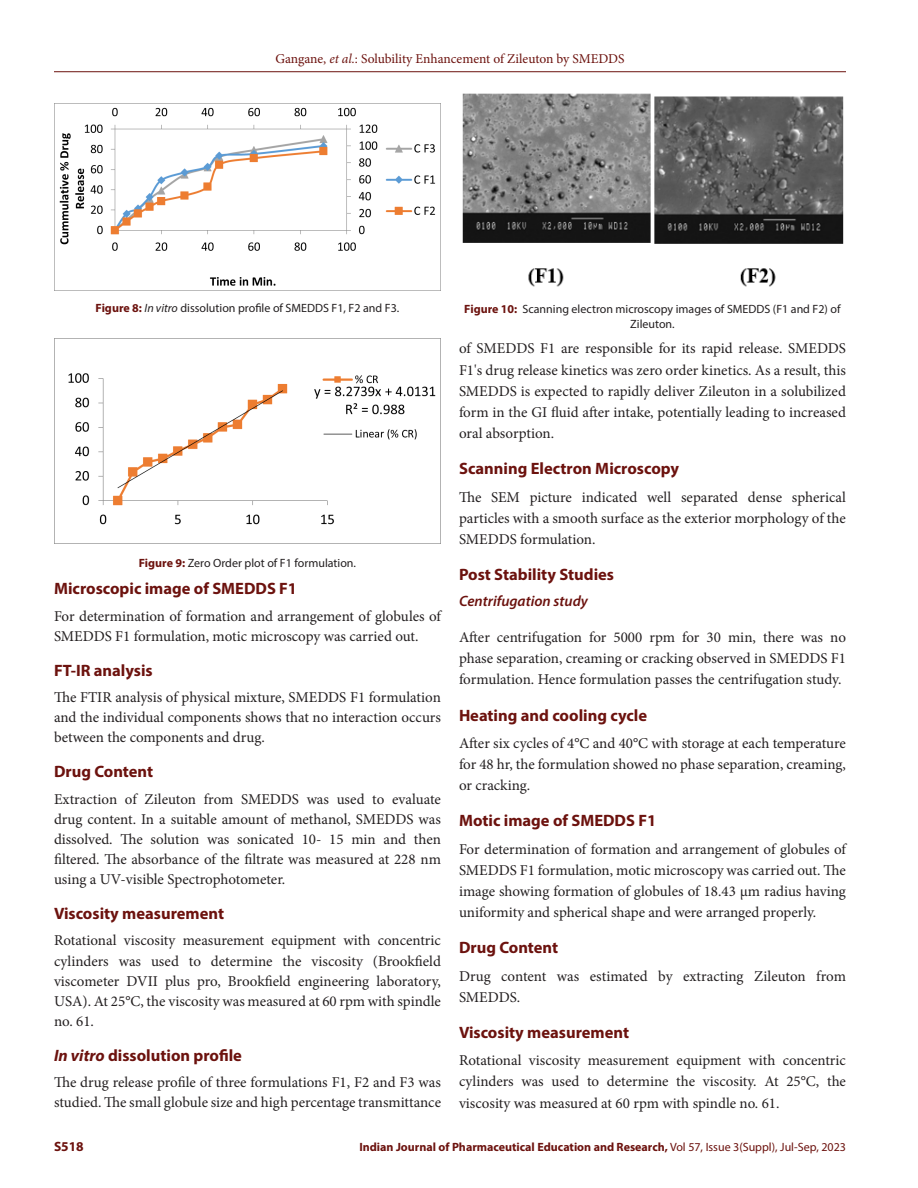
<style>
.page{position:relative;width:918px;height:1188px;background:#fff}
.page>*{position:absolute;margin:0;border:0;box-sizing:border-box;transform-origin:0 0}
.Heading_2{font:700 16.5px "Myriad Pro";color:#6c120e}
.Body_text__FO{font:15px/21.1px "Minion Pro";color:#231f20;text-align:justify}
.Body_text{font:15px/21.1px "Minion Pro";color:#231f20;text-align:justify}
.Heading_3_after_head{font:italic 600 15px "Myriad Pro";color:#6c120e}
.t1{font:13.5px "Minion Pro";letter-spacing:-.005em;color:#6c120e}
.t2{font:700 13.5px "Myriad Pro";color:#6c120e}
.FIG_Caption{font:12px/15px "Myriad Pro";color:#231f20;text-align:center}
.t3{font:700 12px "Myriad Pro";color:#6c120e}
.s1{font-style:italic}
.s2{font-weight:700;color:#6c120e}
.s3{font-weight:400}
</style>
<div class="page">
<hr style="left:54px;top:71px;width:792px;height:1px;background:#6c120e">
<img style="left:54px;top:104px;width:387px;height:186px">
<img style="left:54px;top:339px;width:387px;height:204px">
<img style="left:462px;top:93px;width:382px;height:194px">
<p class="t1" style="left:275px;top:50px;width:351px">Gangane, <span class="s1">et al.</span>: Solubility Enhancement of Zileuton by SMEDDS</p>
<p class="FIG_Caption" style="left:96px;top:300px;width:305px"><span class="s2">Figure 8:</span> <span class="s1">In vitro</span> dissolution profile of SMEDDS F1, F2 and F3.</p>
<p class="FIG_Caption" style="left:139px;top:555px;width:219px"><span class="s2">Figure 9:</span> Zero Order plot of F1 formulation.</p>
<p class="Heading_2" style="left:54px;top:578px;width:245px">Microscopic image of SMEDDS F1</p>
<p class="Body_text__FO" style="left:54px;top:606px;width:389px;line-height:20.1px">For determination of formation and arrangement of globules of<br>SMEDDS F1 formulation, motic microscopy was carried out.</p>
<p class="Heading_2" style="left:54px;top:659px;width:100px">FT-IR analysis</p>
<p class="Body_text__FO" style="left:54px;top:687px;width:388px;line-height:20.1px">The FTIR analysis of physical mixture, SMEDDS F1 formulation and the individual components shows that no interaction occurs between the components and drug.</p>
<p class="Heading_2" style="left:54px;top:761px;width:101px">Drug Content</p>
<p class="Body_text__FO" style="left:54px;top:789px;width:389px;line-height:20.1px">Extraction of Zileuton from SMEDDS was used to evaluate drug content. In a suitable amount of methanol, SMEDDS was dissolved. The solution was sonicated 10- 15 min and then filtered. The absorbance of the filtrate was measured at 228 nm using a UV-visible Spectrophotometer.</p>
<p class="Heading_2" style="left:54px;top:903px;width:172px">Viscosity measurement</p>
<p class="Body_text__FO" style="left:54px;top:931px;width:389px;line-height:20.1px">Rotational viscosity measurement equipment with concentric cylinders was used to determine the viscosity (Brookfield viscometer DVII plus pro, Brookfield engineering laboratory, USA). At 25°C, the viscosity was measured at 60 rpm with spindle no. 61.</p>
<p class="Heading_2" style="left:54px;top:1045px;width:189px"><span class="s1">In vitro</span> dissolution profile</p>
<p class="Body_text__FO" style="left:54px;top:1073px;width:389px;line-height:20.1px">The drug release profile of three formulations F1, F2 and F3 was studied. The small globule size and high percentage transmittance</p>
<p class="FIG_Caption" style="left:464px;top:301px;width:378px"><span class="s2">Figure 10:</span> Scanning electron microscopy images of SMEDDS (F1 and F2) of<br>Zileuton.</p>
<p class="Body_text__FO" style="left:459px;top:338px;width:389px">of SMEDDS F1 are responsible for its rapid release. SMEDDS F1's drug release kinetics was zero order kinetics. As a result, this SMEDDS is expected to rapidly deliver Zileuton in a solubilized form in the GI fluid after intake, potentially leading to increased oral absorption.</p>
<p class="Heading_2" style="left:459px;top:458px;width:222px">Scanning Electron Microscopy</p>
<p class="Body_text__FO" style="left:459px;top:486px;width:389px">The SEM picture indicated well separated dense spherical particles with a smooth surface as the exterior morphology of the SMEDDS formulation.</p>
<p class="Heading_2" style="left:459px;top:564px;width:157px">Post Stability Studies</p>
<p class="Heading_3_after_head" style="left:459px;top:591px;width:130px">Centrifugation study</p>
<p class="Body_text" style="left:459px;top:627px;width:389px">After centrifugation for 5000 rpm for 30 min, there was no phase separation, creaming or cracking observed in SMEDDS F1 formulation. Hence formulation passes the centrifugation study.</p>
<p class="Heading_2" style="left:459px;top:704px;width:190px">Heating and cooling cycle</p>
<p class="Body_text__FO" style="left:459px;top:733px;width:389px">After six cycles of 4°C and 40°C with storage at each temperature for 48 hr, the formulation showed no phase separation, creaming, or cracking.</p>
<p class="Heading_2" style="left:459px;top:810px;width:199px">Motic image of SMEDDS F1</p>
<p class="Body_text__FO" style="left:459px;top:838px;width:389px">For determination of formation and arrangement of globules of SMEDDS F1 formulation, motic microscopy was carried out. The image showing formation of globules of 18.43 µm radius having uniformity and spherical shape and were arranged properly.</p>
<p class="Heading_2" style="left:459px;top:937px;width:101px">Drug Content</p>
<p class="Body_text__FO" style="left:459px;top:965px;width:389px">Drug content was estimated by extracting Zileuton from<br>SMEDDS.</p>
<p class="Heading_2" style="left:459px;top:1022px;width:172px">Viscosity measurement</p>
<p class="Body_text__FO" style="left:459px;top:1050px;width:389px">Rotational viscosity measurement equipment with concentric cylinders was used to determine the viscosity. At 25°C, the viscosity was measured at 60 rpm with spindle no. 61.</p>
<p class="t2" style="left:54px;top:1137px;width:31px">S518</p>
<p class="t3" style="left:359px;top:1139px;width:488px">Indian Journal of Pharmaceutical Education and Research, <span class="s3">Vol 57, Issue 3(Suppl), Jul-Sep, 2023</span></p>
</div>
